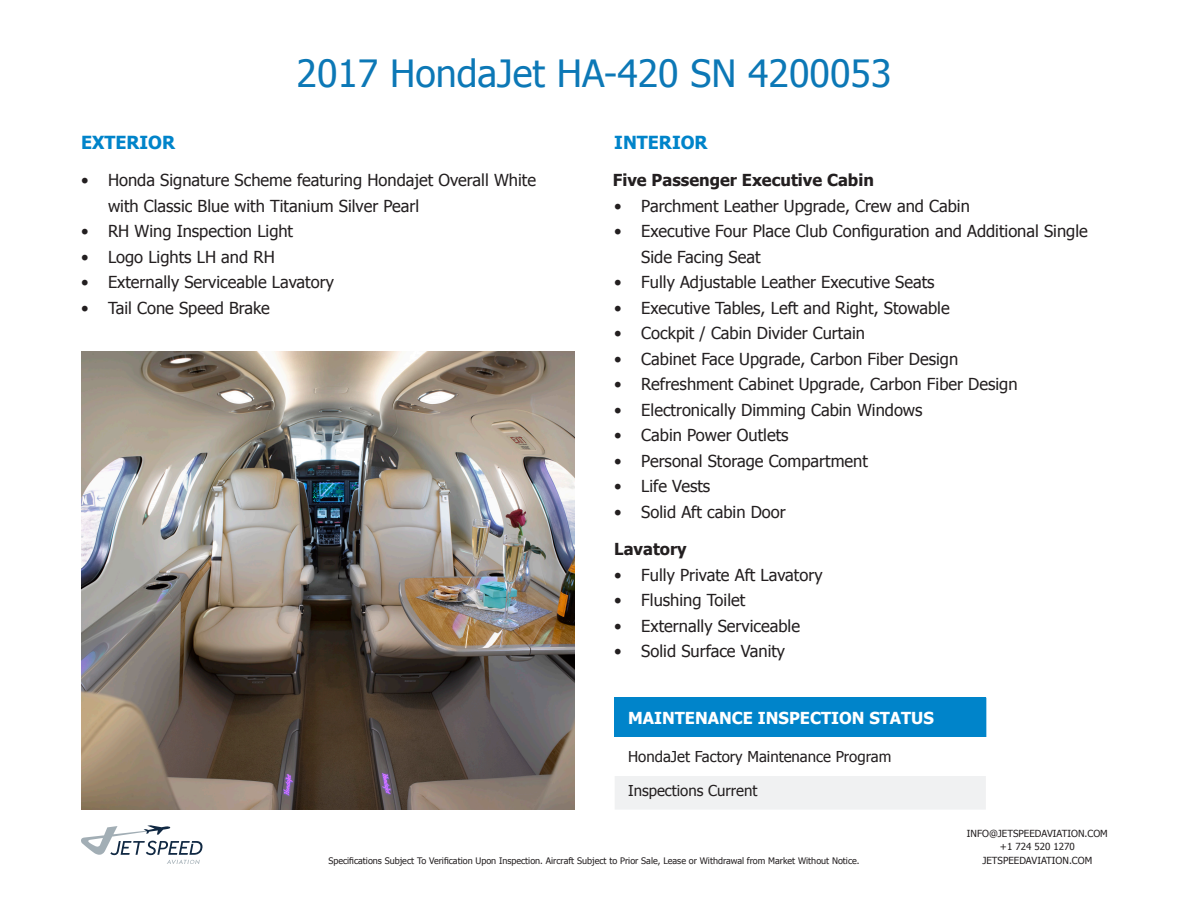
<style>
.page{position:relative;width:1188px;height:918px;background:#fff}
.page>*{position:absolute;margin:0;border:0;box-sizing:border-box;transform-origin:0 0}
.t1{font:37.5px "Tahoma";color:#0c78b6}
.t2{font:700 18px "Tahoma";color:#0084ca}
.t3{font:16.5px/25.5px "Tahoma";color:#231f20}
.t4{font:700 16.5px "Tahoma";color:#231f20}
.t5{font:700 16.5px "Tahoma";color:#fff}
.t6{font:15px "Tahoma";color:#231f20}
.t7{font:9.75px/13.5px "Tahoma";color:#231f20;text-align:center}
.t8{font:9px "Tahoma";color:#231f20}
</style>
<div class="page">
<svg style="left:81px;top:825px;width:121px;height:39px"></svg>
<div style="left:615px;top:698px;width:371px;height:40px;background:#0084ca"></div>
<div style="left:615px;top:776px;width:371px;height:33px;background:#f0f1f2"></div>
<div style="left:611px;top:737px;width:528px;height:39px;background:#fff"></div>
<img style="left:81px;top:351px;width:494px;height:459px">
<p class="t1" style="left:297px;top:48px;width:596px">2017 HondaJet HA-420 SN 4200053</p>
<p class="t2" style="left:81px;top:130px;width:96px">EXTERIOR</p>
<p class="t3" style="left:108px;top:167px;width:430px;text-indent:-27px">• Honda Signature Scheme featuring Hondajet Overall White with Classic Blue with Titanium Silver Pearl</p>
<p class="t3" style="left:81px;top:218px;width:214px">• RH Wing Inspection Light</p>
<p class="t3" style="left:81px;top:243px;width:195px">• Logo Lights LH and RH</p>
<p class="t3" style="left:81px;top:269px;width:254px">• Externally Serviceable Lavatory</p>
<p class="t3" style="left:81px;top:294px;width:190px">• Tail Cone Speed Brake</p>
<p class="t2" style="left:614px;top:130px;width:95px">INTERIOR</p>
<p class="t4" style="left:613px;top:169px;width:263px">Five Passenger Executive Cabin</p>
<p class="t3" style="left:614px;top:192px;width:357px">• Parchment Leather Upgrade, Crew and Cabin</p>
<p class="t3" style="left:641px;top:218px;width:448px;text-indent:-27px">• Executive Four Place Club Configuration and Additional Single<br>Side Facing Seat</p>
<p class="t3" style="left:614px;top:269px;width:322px">• Fully Adjustable Leather Executive Seats</p>
<p class="t3" style="left:614px;top:294px;width:337px">• Executive Tables, Left and Right, Stowable</p>
<p class="t3" style="left:614px;top:320px;width:252px">• Cockpit / Cabin Divider Curtain</p>
<p class="t3" style="left:614px;top:345px;width:345px">• Cabinet Face Upgrade, Carbon Fiber Design</p>
<p class="t3" style="left:614px;top:371px;width:405px">• Refreshment Cabinet Upgrade, Carbon Fiber Design</p>
<p class="t3" style="left:614px;top:396px;width:310px">• Electronically Dimming Cabin Windows</p>
<p class="t3" style="left:614px;top:422px;width:176px">• Cabin Power Outlets</p>
<p class="t3" style="left:614px;top:447px;width:255px">• Personal Storage Compartment</p>
<p class="t3" style="left:614px;top:473px;width:97px">• Life Vests</p>
<p class="t3" style="left:614px;top:498px;width:173px">• Solid Aft cabin Door</p>
<p class="t4" style="left:614px;top:538px;width:74px">Lavatory</p>
<p class="t3" style="left:614px;top:561px;width:210px">• Fully Private Aft Lavatory</p>
<p class="t3" style="left:614px;top:587px;width:133px">• Flushing Toilet</p>
<p class="t3" style="left:614px;top:612px;width:187px">• Externally Serviceable</p>
<p class="t3" style="left:614px;top:638px;width:172px">• Solid Surface Vanity</p>
<p class="t5" style="left:628px;top:706px;width:307px">MAINTENANCE INSPECTION STATUS</p>
<p class="t6" style="left:628px;top:747px;width:265px">HondaJet Factory Maintenance Program</p>
<p class="t6" style="left:628px;top:781px;width:131px">Inspections Current</p>
<p class="t8" style="left:328px;top:854px;width:533px">Specifications Subject To Verification Upon Inspection. Aircraft Subject to Prior Sale, Lease or Withdrawal from Market Without Notice.</p>
<p class="t7" style="left:967px;top:826px;width:142px">INFO@JETSPEEDAVIATION.COM +1 724 520 1270<br>JETSPEEDAVIATION.COM</p>
</div>
